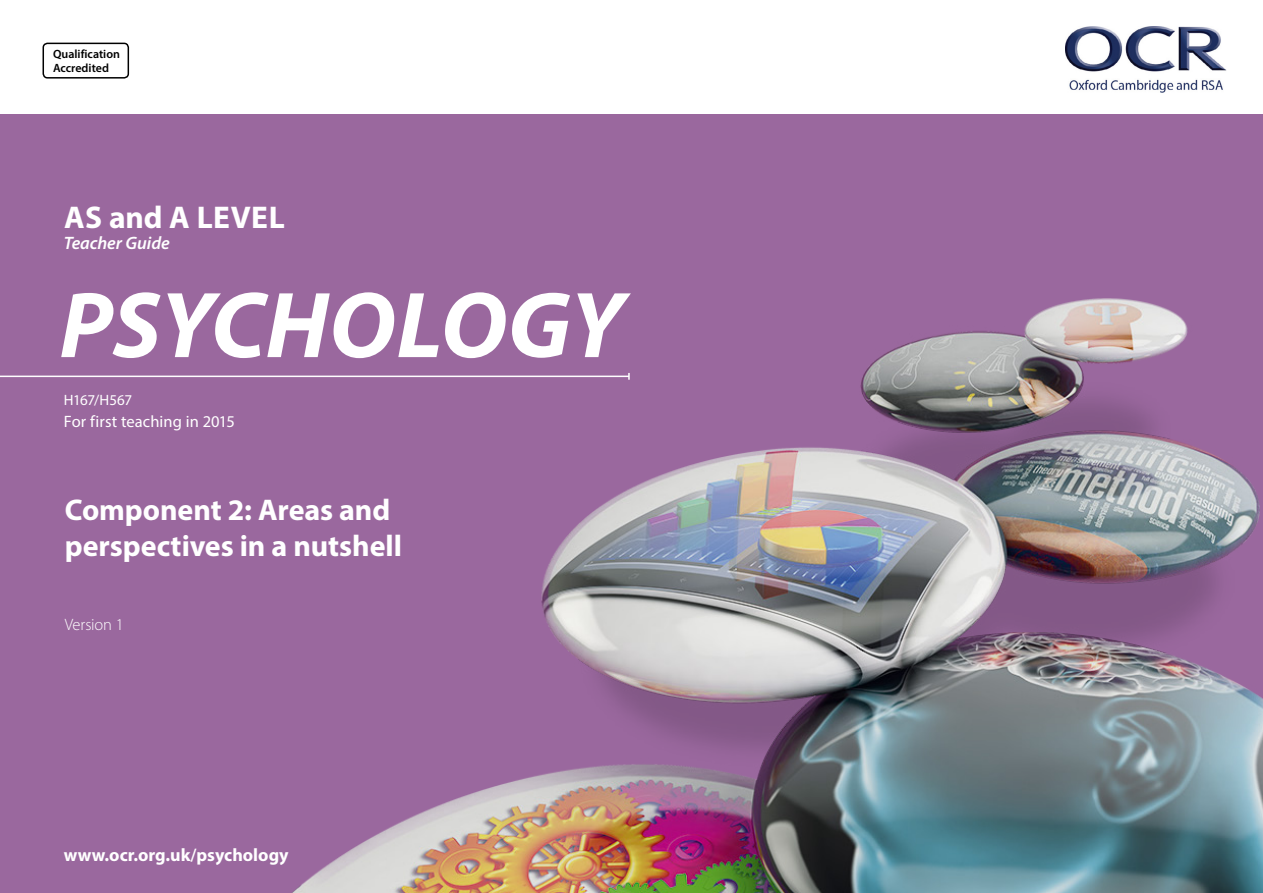
<style>
.page{position:relative;width:1263px;height:893px;background:#fff}
.page>*{position:absolute;margin:0;border:0;box-sizing:border-box;transform-origin:0 0}
.Cover_main{font:italic 700 94.5px "Myriad Pro";color:#fff}
.Cover_1{font:700 31.5px "Myriad Pro";letter-spacing:.015em;color:#fff}
.Cover_main-2{font:700 30px/36px "Myriad Pro";letter-spacing:-.005em;color:#fff}
.t1{font:700 18px "Myriad Pro";color:#fff}
.t2{font:italic 600 18px "Myriad Pro";letter-spacing:-.005em;color:#fff}
.code_text{font:16.5px "Myriad Pro";letter-spacing:.005em;color:#fff}
.Cover_main-3{font:300 16.5px "Myriad Pro";letter-spacing:-.01em;color:#fff}
.code_text-2{font:15px "Myriad Pro";letter-spacing:-.02em;color:#fff}
.t3{font:600 12px "Myriad Pro";color:#000}
.s1{font-weight:600}
</style>
<div class="page">
<div style="left:0;top:115px;width:1263px;height:778px;background:#9a689e"></div>
<img style="left:281px;top:298px;width:982px;height:595px">
<img style="left:1065px;top:26px;width:162px;height:67px">
<div style="left:43px;top:43px;width:86px;height:36px;border:2px solid #000;border-radius:4px"></div>
<hr style="left:0;top:376px;width:629px;height:1px;background:#fff">
<svg style="left:628px;top:373px;width:2px;height:7px"></svg>
<p class="t3" style="left:53px;top:47px;width:68px">Qualification</p>
<p class="t3" style="left:53px;top:60px;width:57px">Accredited</p>
<p class="Cover_1" style="left:64px;top:197px;width:222px">AS and A LEVEL</p>
<p class="t2" style="left:64px;top:232px;width:107px">Teacher Guide</p>
<p class="Cover_main" style="left:59px;top:264px;width:567px">PSYCHOLOGY</p>
<h4 class="code_text-2" style="left:64px;top:390px;width:70px">H167/H567</h4>
<h4 class="code_text" style="left:64px;top:411px;width:173px">For first teaching in 2015</h4>
<p class="Cover_main-2" style="left:65px;top:491px;width:339px">Component 2: Areas and perspectives in a nutshell</p>
<p class="Cover_main-3" style="left:65px;top:614px;width:60px">Version 1</p>
<p class="t1" style="left:64px;top:843px;width:226px">www.ocr.org.uk<span class="s1">/</span>psychology</p>
</div>
